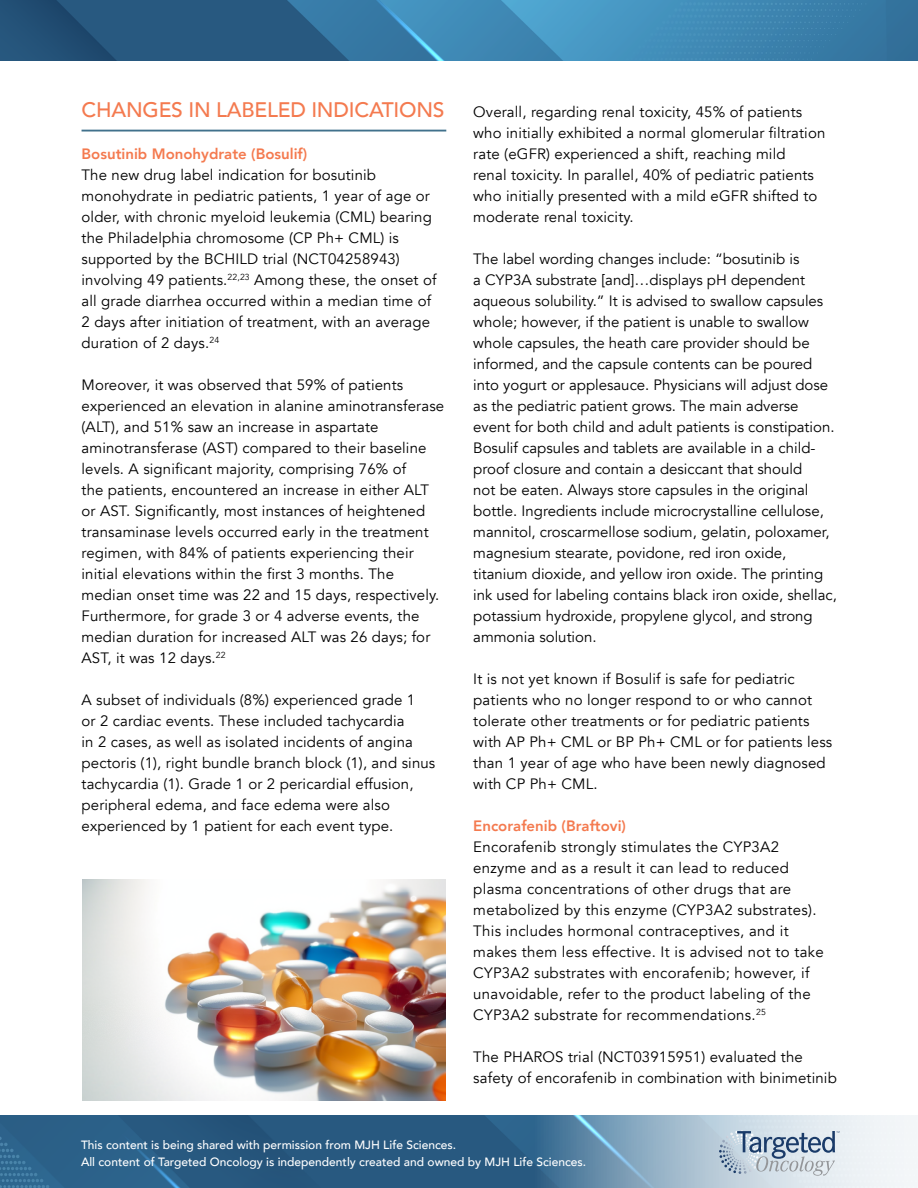
<style>
.page{position:relative;width:918px;height:1188px;background:#fff}
.page>*{position:absolute;margin:0;border:0;box-sizing:border-box;transform-origin:0 0}
.t1{font:500 21px "Avenir";letter-spacing:-.01em;color:#f47a4f}
.t2{font:15px/21px "Avenir";letter-spacing:.01em;color:#000}
.t3{font:800 15px "Avenir";color:#f47a4f}
.t4{font:500 12px/16.5px "Avenir";color:#fff}
</style>
<div class="page">
<img style="left:0;top:0;width:918px;height:61px">
<img style="left:0;top:1115px;width:531px;height:73px">
<svg style="left:531px;top:1115px;width:387px;height:73px"></svg>
<svg style="left:719px;top:1130px;width:120px;height:46px;background:#b4c3d0"></svg>
<hr style="left:82px;top:130px;width:364px;height:2px;background:#41718c">
<img style="left:82px;top:879px;width:364px;height:221px">
<h1 class="t1" style="left:82px;top:92px;width:365px">CHANGES IN LABELED INDICATIONS</h1>
<p class="t3" style="left:82px;top:142px;width:227px">Bosutinib Monohydrate (Bosulif)</p>
<p class="t2" style="left:82px;top:165px;width:356px">The new drug label indication for bosutinib monohydrate in pediatric patients, 1 year of age or older, with chronic myeloid leukemia (CML) bearing the Philadelphia chromosome (CP Ph+ CML) is supported by the BCHILD trial (NCT04258943) involving 49 patients.<sup>22,23</sup> Among these, the onset of all grade diarrhea occurred within a median time of 2 days after initiation of treatment, with an average duration of 2 days.<sup>24</sup></p>
<p class="t2" style="left:82px;top:375px;width:364px">Moreover, it was observed that 59% of patients experienced an elevation in alanine aminotransferase (ALT), and 51% saw an increase in aspartate aminotransferase (AST) compared to their baseline levels. A significant majority, comprising 76% of<br>the patients, encountered an increase in either ALT or AST. Significantly, most instances of heightened transaminase levels occurred early in the treatment regimen, with 84% of patients experiencing their initial elevations within the first 3 months. The median onset time was 22 and 15 days, respectively.<br>Furthermore, for grade 3 or 4 adverse events, the median duration for increased ALT was 26 days; for AST, it was 12 days.<sup>22</sup></p>
<p class="t2" style="left:82px;top:690px;width:355px">A subset of individuals (8%) experienced grade 1<br>or 2 cardiac events. These included tachycardia<br>in 2 cases, as well as isolated incidents of angina pectoris (1), right bundle branch block (1), and sinus tachycardia (1). Grade 1 or 2 pericardial effusion, peripheral edema, and face edema were also experienced by 1 patient for each event type.</p>
<p class="t2" style="left:473px;top:102px;width:354px">Overall, regarding renal toxicity, 45% of patients who initially exhibited a normal glomerular filtration rate (eGFR) experienced a shift, reaching mild<br>renal toxicity. In parallel, 40% of pediatric patients who initially presented with a mild eGFR shifted to moderate renal toxicity.</p>
<p class="t2" style="left:473px;top:249px;width:365px">The label wording changes include: “bosutinib is<br>a CYP3A substrate [and]…displays pH dependent aqueous solubility.” It is advised to swallow capsules whole; however, if the patient is unable to swallow whole capsules, the heath care provider should be informed, and the capsule contents can be poured into yogurt or applesauce. Physicians will adjust dose as the pediatric patient grows. The main adverse event for both child and adult patients is constipation.<br>Bosulif capsules and tablets are available in a child&shy;proof closure and contain a desiccant that should<br>not be eaten. Always store capsules in the original bottle. Ingredients include microcrystalline cellulose, mannitol, croscarmellose sodium, gelatin, poloxamer, magnesium stearate, povidone, red iron oxide, titanium dioxide, and yellow iron oxide. The printing ink used for labeling contains black iron oxide, shellac, potassium hydroxide, propylene glycol, and strong ammonia solution.</p>
<p class="t2" style="left:473px;top:669px;width:360px">It is not yet known if Bosulif is safe for pediatric patients who no longer respond to or who cannot tolerate other treatments or for pediatric patients with AP Ph+ CML or BP Ph+ CML or for patients less than 1 year of age who have been newly diagnosed with CP Ph+ CML.</p>
<p class="t3" style="left:473px;top:814px;width:154px">Encorafenib (Braftovi)</p>
<p class="t2" style="left:473px;top:837px;width:352px">Encorafenib strongly stimulates the CYP3A2 enzyme and as a result it can lead to reduced plasma concentrations of other drugs that are metabolized by this enzyme (CYP3A2 substrates).<br>This includes hormonal contraceptives, and it makes them less effective. It is advised not to take CYP3A2 substrates with encorafenib; however, if unavoidable, refer to the product labeling of the CYP3A2 substrate for recommendations.<sup>25</sup></p>
<p class="t2" style="left:473px;top:1047px;width:365px">The PHAROS trial (NCT03915951) evaluated the safety of encorafenib in combination with binimetinib</p>
<p class="t4" style="left:81px;top:1136px;width:507px">This content is being shared with permission from MJH Life Sciences.<br>All content of Targeted Oncology is independently created and owned by MJH Life Sciences.</p>
</div>
